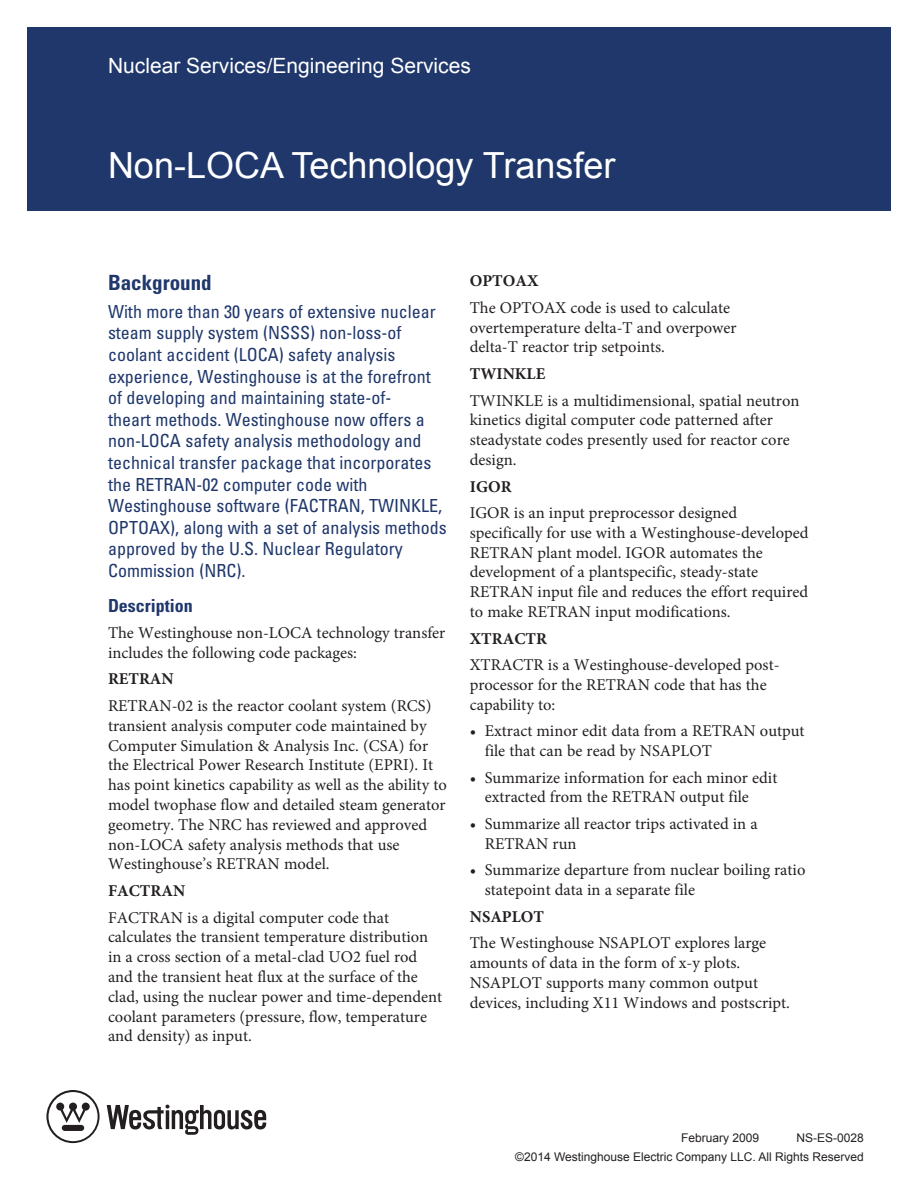
<style>
.page{position:relative;width:918px;height:1188px;background:#fff}
.page>*{position:absolute;margin:0;border:0;box-sizing:border-box;transform-origin:0 0}
.t1{font:36px "Arial";color:#fff}
.Cost_Center{font:21px "Arial";color:#fff}
.GREEN_TITLE{font:700 condensed 21px "Univers LT Std";color:#1f376b}
.BLUE_INTRO_COPY{font:condensed 18px/21.6px "Univers";color:#1f376b}
.BLUE_TITLES{font:700 condensed 18px "Univers LT Std";color:#1f376b}
.BODY_COPY{font:16.5px/19.8px "Minion Pro";color:#231f20}
.BODY_COPY-2{font:700 16.5px "Minion Pro";color:#231f20}
.Flysheet_Number{font:12px "Arial";color:#231f20}
</style>
<div class="page">
<div style="left:27px;top:27px;width:864px;height:184px;background:#1f376b"></div>
<svg style="left:46px;top:1090px;width:54px;height:53px"></svg>
<svg style="left:107px;top:1105px;width:159px;height:30px"></svg>
<p class="Cost_Center" style="left:108px;top:52px;width:364px">Nuclear Services/Engineering Services</p>
<p class="t1" style="left:108px;top:142px;width:509px">Non-LOCA Technology Transfer</p>
<p class="GREEN_TITLE" style="left:108px;top:269px;width:105px">Background</p>
<p class="BLUE_INTRO_COPY" style="left:108px;top:300px;width:340px">With more than 30 years of extensive nuclear steam supply system (NSSS) non-loss-of coolant accident (LOCA) safety analysis experience, Westinghouse is at the forefront of developing and maintaining state-of-<br>theart methods. Westinghouse now offers a non-LOCA safety analysis methodology and technical transfer package that incorporates the RETRAN-02 computer code with Westinghouse software (FACTRAN, TWINKLE, OPTOAX), along with a set of analysis methods approved by the U.S. Nuclear Regulatory Commission (NRC).</p>
<p class="BLUE_TITLES" style="left:108px;top:594px;width:86px">Description</p>
<p class="BODY_COPY" style="left:108px;top:623px;width:339px">The Westinghouse non-LOCA technology transfer includes the following code packages:</p>
<p class="BODY_COPY-2" style="left:108px;top:668px;width:67px">RETRAN</p>
<p class="BODY_COPY" style="left:108px;top:696px;width:340px">RETRAN-02 is the reactor coolant system (RCS) transient analysis computer code maintained by Computer Simulation &amp; Analysis Inc. (CSA) for the Electrical Power Research Institute (EPRI). It has point kinetics capability as well as the ability to model twophase flow and detailed steam generator geometry. The NRC has reviewed and approved non-LOCA safety analysis methods that use Westinghouse’s RETRAN model.</p>
<p class="BODY_COPY-2" style="left:108px;top:879px;width:79px">FACTRAN</p>
<p class="BODY_COPY" style="left:108px;top:907px;width:336px">FACTRAN is a digital computer code that calculates the transient temperature distribution in a cross section of a metal-clad UO2 fuel rod and the transient heat flux at the surface of the clad, using the nuclear power and time-dependent coolant parameters (pressure, flow, temperature and density) as input.</p>
<p class="BODY_COPY-2" style="left:470px;top:269px;width:70px">OPTOAX</p>
<p class="BODY_COPY" style="left:470px;top:298px;width:268px">The OPTOAX code is used to calculate overtemperature delta-T and overpower delta-T reactor trip setpoints.</p>
<p class="BODY_COPY-2" style="left:470px;top:362px;width:77px">TWINKLE</p>
<p class="BODY_COPY" style="left:470px;top:390px;width:331px">TWINKLE is a multidimensional, spatial neutron kinetics digital computer code patterned after steadystate codes presently used for reactor core design.</p>
<p class="BODY_COPY-2" style="left:470px;top:475px;width:43px">IGOR</p>
<p class="BODY_COPY" style="left:470px;top:503px;width:340px">IGOR is an input preprocessor designed specifically for use with a Westinghouse-developed RETRAN plant model. IGOR automates the development of a plantspecific, steady-state RETRAN input file and reduces the effort required to make RETRAN input modifications.</p>
<p class="BODY_COPY-2" style="left:470px;top:627px;width:79px">XTRACTR</p>
<p class="BODY_COPY" style="left:470px;top:655px;width:311px">XTRACTR is a Westinghouse-developed post&shy;processor for the RETRAN code that has the capability to:</p>
<p class="BODY_COPY" style="left:485px;top:721px;width:321px;text-indent:-15px">• Extract minor edit data from a RETRAN output file that can be read by NSAPLOT</p>
<p class="BODY_COPY" style="left:485px;top:768px;width:294px;text-indent:-15px">• Summarize information for each minor edit extracted from the RETRAN output file</p>
<p class="BODY_COPY" style="left:485px;top:814px;width:274px;text-indent:-15px">• Summarize all reactor trips activated in a<br>RETRAN run</p>
<p class="BODY_COPY" style="left:485px;top:860px;width:322px;text-indent:-15px">• Summarize departure from nuclear boiling ratio statepoint data in a separate file</p>
<p class="BODY_COPY-2" style="left:470px;top:905px;width:76px">NSAPLOT</p>
<p class="BODY_COPY" style="left:470px;top:933px;width:322px">The Westinghouse NSAPLOT explores large amounts of data in the form of x-y plots.<br>NSAPLOT supports many common output devices, including X11 Windows and postscript.</p>
<p class="Flysheet_Number" style="left:681px;top:1130px;width:80px">February 2009</p>
<p class="Flysheet_Number" style="left:797px;top:1130px;width:69px">NS-ES-0028</p>
<p class="Flysheet_Number" style="left:515px;top:1149px;width:350px">©2014 Westinghouse Electric Company LLC. All Rights Reserved</p>
</div>
